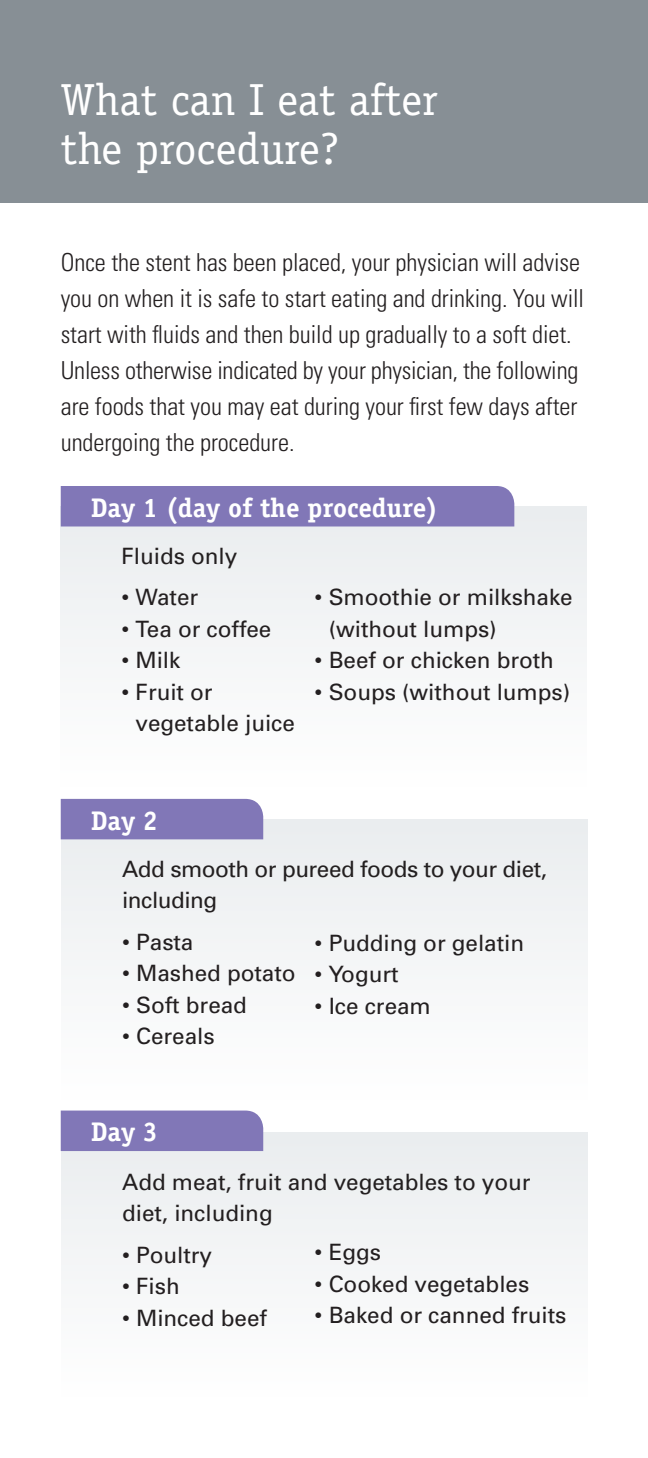
<style>
.page{position:relative;width:648px;height:1458px;background:#fff}
.page>*{position:absolute;margin:0;border:0;box-sizing:border-box;transform-origin:0 0}
.t1{font:45px/49.5px "Officina Serif";color:#fff}
.t2{font:700 27px "Officina Serif";color:#fff}
.t3{font:300 condensed 24.75px/36px "Univers";color:#231f20}
.t4{font:22.5px/31.5px "Univers";color:#231f20}
.t5{font:22.5px/31.5px "Univers";letter-spacing:-.02em;color:#231f20}
</style>
<div class="page">
<div style="left:0;top:0;width:648px;height:202px;background:#878f95"></div>
<div style="left:61px;top:506px;width:526px;height:281px;background:#f5f6f7"></div>
<div style="left:61px;top:819px;width:527px;height:281px;background:#f4f6f7"></div>
<div style="left:61px;top:1132px;width:527px;height:265px;background:#f4f6f7"></div>
<div style="left:61px;top:486px;width:453px;height:40px;background:#8177b7"></div>
<div style="left:61px;top:799px;width:202px;height:40px;background:#8177b7"></div>
<div style="left:61px;top:1111px;width:202px;height:40px;background:#8177b7"></div>
<h1 class="t1" style="left:61px;top:75px;width:379px">What can I eat after the procedure?</h1>
<p class="t3" style="left:61px;top:244px;width:525px">Once the stent has been placed, your physician will advise you on when it is safe to start eating and drinking. You will start with fluids and then build up gradually to a soft diet.<br>Unless otherwise indicated by your physician, the following are foods that you may eat during your first few days after undergoing the procedure.</p>
<p class="t2" style="left:91px;top:491px;width:349px">Day 1 (day of the procedure)</p>
<p class="t4" style="left:122px;top:540px;width:117px">Fluids only</p>
<p class="t4" style="left:122px;top:582px;width:78px">• Water</p>
<p class="t4" style="left:122px;top:613px;width:151px">• Tea or coffee</p>
<p class="t4" style="left:122px;top:645px;width:60px">• Milk</p>
<p class="t4" style="left:136px;top:676px;width:161px;text-indent:-14px">• Fruit or vegetable juice</p>
<p class="t4" style="left:329px;top:582px;width:246px;text-indent:-14px">• Smoothie or milkshake (without lumps)</p>
<p class="t4" style="left:315px;top:645px;width:241px">• Beef or chicken broth</p>
<p class="t4" style="left:315px;top:676px;width:257px">• Soups (without lumps)</p>
<p class="t2" style="left:91px;top:804px;width:68px">Day 2</p>
<p class="t5" style="left:122px;top:853px;width:426px">Add smooth or pureed foods to your diet, including</p>
<p class="t4" style="left:122px;top:926px;width:73px">• Pasta</p>
<p class="t4" style="left:122px;top:958px;width:175px">• Mashed potato</p>
<p class="t4" style="left:122px;top:989px;width:126px">• Soft bread</p>
<p class="t4" style="left:122px;top:1021px;width:94px">• Cereals</p>
<p class="t4" style="left:315px;top:927px;width:211px">• Pudding or gelatin</p>
<p class="t4" style="left:315px;top:959px;width:85px">• Yogurt</p>
<p class="t4" style="left:315px;top:990px;width:118px">• Ice cream</p>
<p class="t2" style="left:91px;top:1115px;width:68px">Day 3</p>
<p class="t4" style="left:122px;top:1166px;width:410px">Add meat, fruit and vegetables to your diet, including</p>
<p class="t4" style="left:122px;top:1239px;width:92px">• Poultry</p>
<p class="t4" style="left:122px;top:1271px;width:59px">• Fish</p>
<p class="t4" style="left:122px;top:1302px;width:146px">• Minced beef</p>
<p class="t4" style="left:315px;top:1237px;width:68px">• Eggs</p>
<p class="t4" style="left:315px;top:1268px;width:216px">• Cooked vegetables</p>
<p class="t4" style="left:315px;top:1300px;width:253px">• Baked or canned fruits</p>
</div>
